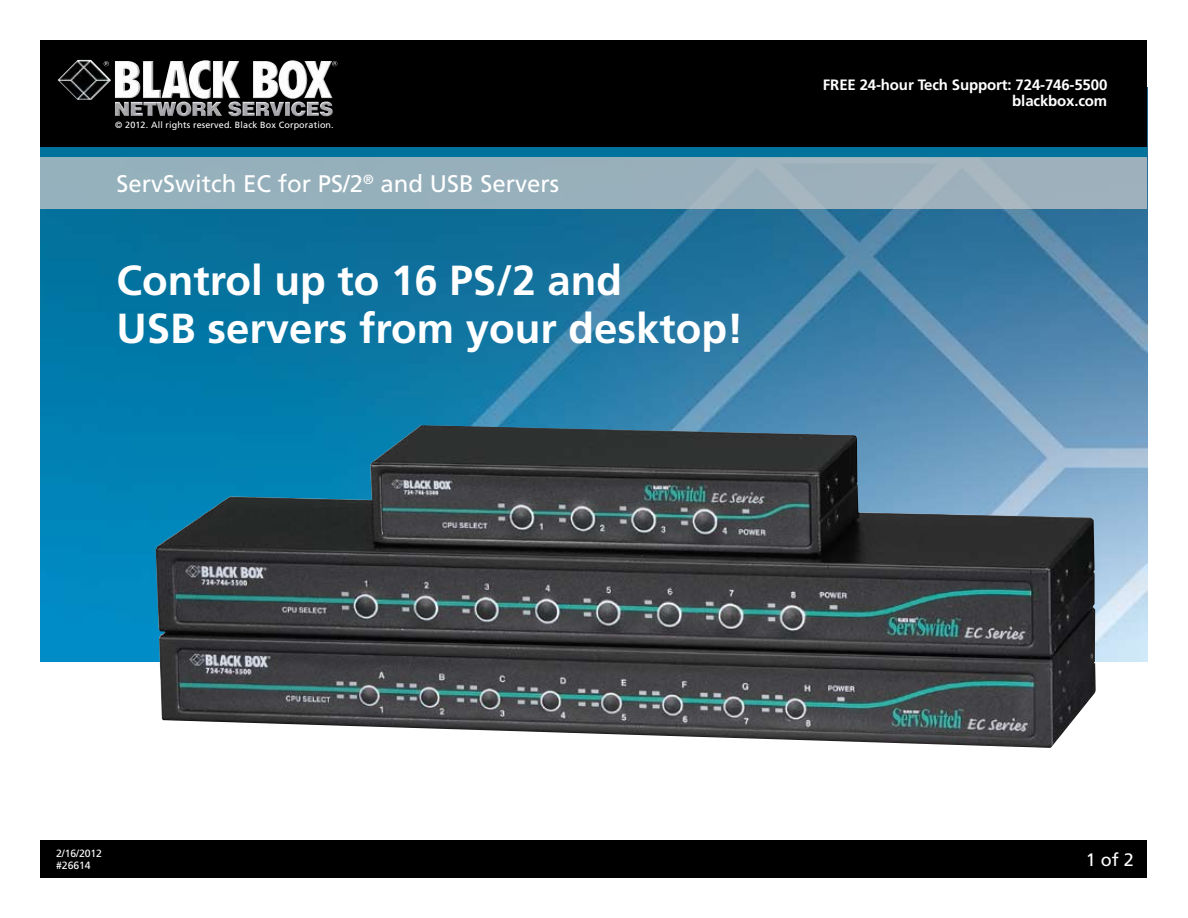
<style>
.page{position:relative;width:1188px;height:918px;background:#fff}
.page>*{position:absolute;margin:0;border:0;box-sizing:border-box;transform-origin:0 0}
.t1{font:700 42px/48px "Frutiger";color:#fff}
.t2{font:24px "Frutiger";color:#fff}
.t3{font:18px "Frutiger";color:#fff}
.t4{font:700 15px/16.5px "Frutiger";letter-spacing:-.01em;color:#fff;text-align:right}
.t5{font:10.5px/12px "Frutiger";letter-spacing:-.01em;color:#fff}
.t6{font:9px "Frutiger";letter-spacing:.015em;color:#fff}
</style>
<div class="page">
<img style="left:40px;top:209px;width:1108px;height:453px">
<div style="left:40px;top:40px;width:1108px;height:107px;background:#000"></div>
<div style="left:40px;top:147px;width:1108px;height:10px;background:#00729c"></div>
<div style="left:40px;top:157px;width:1108px;height:52px;background:linear-gradient(to right,#93b0bb,#a1b1bc)"></div>
<img style="left:58px;top:60px;width:275px;height:43px">
<div style="left:40px;top:840px;width:1108px;height:38px;background:#000"></div>
<img style="left:156px;top:425px;width:940px;height:323px">
<p class="t6" style="left:115px;top:120px;width:220px">© 2012. All rights reserved. Black Box Corporation.</p>
<h2 class="t2" style="left:117px;top:169px;width:444px">ServSwitch EC for PS/2<sup>®</sup> and USB Servers</h2>
<h1 class="t1" style="left:117px;top:257px;width:629px">Control up to 16 PS/2 and<br>USB servers from your desktop!</h1>
<p class="t4" style="left:823px;top:76px;width:286px">Free 24-hour tech Support: 724-746-5500 blackbox.com</p>
<p class="t5" style="left:56px;top:847px;width:47px">2/16/2012 #26614</p>
<p class="t3" style="left:1086px;top:849px;width:50px">1 of 2</p>
</div>
